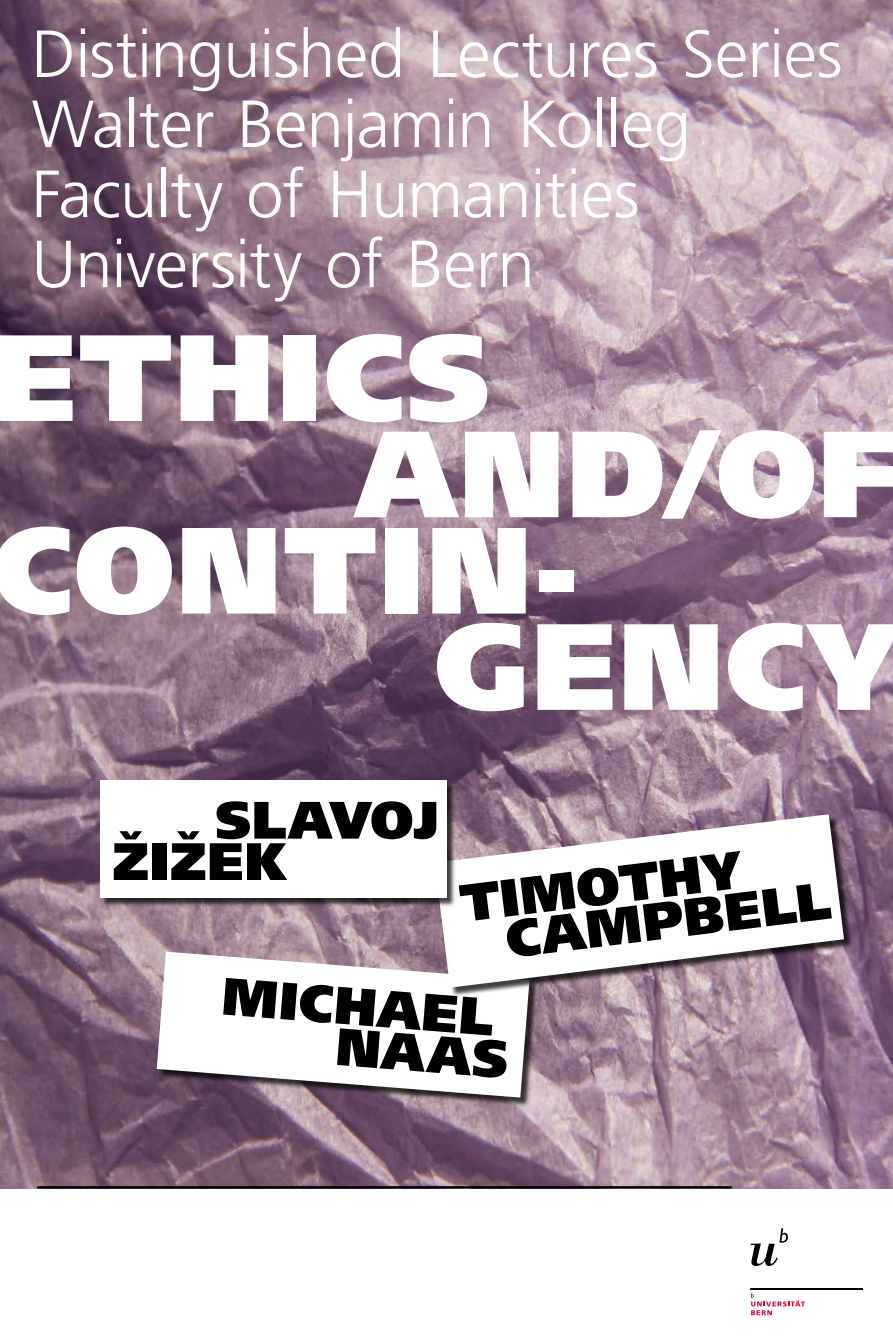
<style>
.page{position:relative;width:893px;height:1340px;background:#fff}
.page>*{position:absolute;margin:0;border:0;box-sizing:border-box;transform-origin:0 0}
.t1{font:900 122.5px "Frutiger";letter-spacing:.02em;color:#fff}
.t2{font:300 66.5px/70px "Frutiger";letter-spacing:-.01em;color:#fff}
.t3{font:900 52.59px/41.3px "Frutiger";letter-spacing:.02em;color:#000}
</style>
<div class="page">
<svg style="left:751px;top:1228px;width:37px;height:37px"></svg>
<hr style="left:751px;top:1287px;width:112px;height:1px;background:#000">
<svg style="left:751px;top:1292px;width:54px;height:23px"></svg>
<img style="left:0;top:0;width:893px;height:1188px">
<hr style="left:37px;top:1186px;width:695px;height:2px;background:#000">
<div style="left:158px;top:952px;width:381px;height:154px;background:#000;opacity:.75"></div>
<svg style="left:157px;top:951px;width:372px;height:146px"></svg>
<svg style="left:222px;top:976px;width:287px;height:103px"></svg>
<div style="left:436px;top:815px;width:417px;height:181px;background:#000;opacity:.75"></div>
<svg style="left:435px;top:814px;width:409px;height:173px"></svg>
<div style="left:101px;top:781px;width:355px;height:126px;background:#000;opacity:.75"></div>
<div style="left:100px;top:780px;width:346px;height:118px;background:#fff"></div>
<p class="t2" style="left:32px;top:19px;width:812px">Distinguished Lectures Series<br>Walter Benjamin Kolleg<br>Faculty of Humanities<br>University of Bern</p>
<h1 class="t1" style="left:-7px;top:303px;width:499px">ETHICS</h1>
<h1 class="t1" style="left:355px;top:399px;width:547px">AND/OF</h1>
<h1 class="t1" style="left:-7px;top:496px;width:588px">CONTIN-</h1>
<h1 class="t1" style="left:435px;top:592px;width:467px">GENCY</h1>
<p class="t3" style="left:113px;top:799px;width:328px;text-indent:103px">SLAVOJ<br>ŽIŽEK</p>
<p class="t3" style="left:498px;top:877px;width:328px;text-indent:-41px;rotate:-7deg">TIMOTHY<br>CAMPBELL</p>
<p class="t3" style="left:340px;top:983px;width:174px;line-height:41.9px;text-indent:-117px;rotate:4deg">MICHAEL<br>NAAS</p>
</div>
